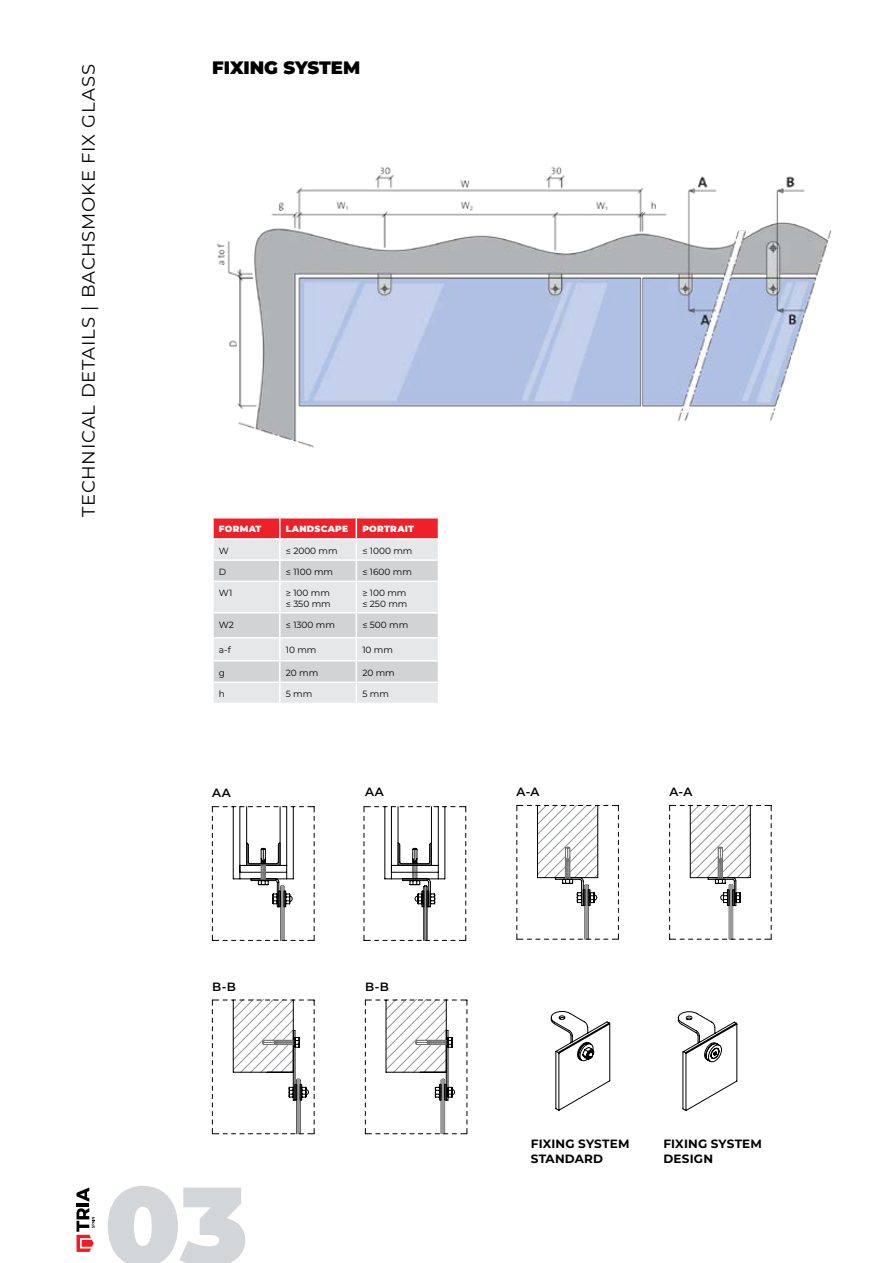
<style>
.page{position:relative;width:893px;height:1263px;background:#fff}
.page>*{position:absolute;margin:0;border:0;box-sizing:border-box;transform-origin:0 0}
.t1{font:900 110.7px "Montserrat";color:#d3d6d9}
.t2{font:18px "Montserrat";letter-spacing:.04em;color:#000}
.t3{font:900 18px "Montserrat";color:#000}
.t4{font:700 12px/15px "Montserrat";letter-spacing:.02em;color:#000}
.t5{font:600 12px "Montserrat";color:#000}
.t6{font:9px/10.8px "Montserrat";color:#000}
.t7{font:900 9px "Montserrat";letter-spacing:.03em;color:#fff}
</style>
<div class="page">
<svg style="left:77px;top:1187px;width:18px;height:65px"></svg>
<svg style="left:212px;top:806px;width:103px;height:135px"></svg>
<svg style="left:669px;top:805px;width:102px;height:134px"></svg>
<svg style="left:212px;top:1000px;width:103px;height:134px"></svg>
<svg style="left:550px;top:1011px;width:187px;height:100px"></svg>
<svg style="left:365px;top:1000px;width:102px;height:134px"></svg>
<svg style="left:364px;top:806px;width:102px;height:135px"></svg>
<svg style="left:516px;top:805px;width:103px;height:135px"></svg>
<img style="left:216px;top:166px;width:616px;height:282px">
<svg style="left:213px;top:518px;width:226px;height:185px;background:#e1cdcf"></svg>
<h2 class="t2" style="left:76px;top:517px;width:454px;rotate:-90deg">TECHNICAL DETAILS | BACHSMOKE FIX GLASS</h2>
<h2 class="t3" style="left:212px;top:55px;width:150px">FIXING SYSTEM</h2>
<p class="t7" style="left:219px;top:522px;width:44px">FORMAT</p>
<p class="t7" style="left:286px;top:522px;width:64px">LANDSCAPE</p>
<p class="t7" style="left:362px;top:522px;width:53px">PORTRAIT</p>
<p class="t6" style="left:219px;top:545px;width:11px">W</p>
<p class="t6" style="left:286px;top:545px;width:53px">≤ 2000 mm</p>
<p class="t6" style="left:362px;top:545px;width:52px">≤ 1000 mm</p>
<p class="t6" style="left:219px;top:566px;width:9px">D</p>
<p class="t6" style="left:286px;top:566px;width:49px">≤ 1100 mm</p>
<p class="t6" style="left:362px;top:566px;width:51px">≤ 1600 mm</p>
<p class="t6" style="left:219px;top:587px;width:15px">W1</p>
<p class="t6" style="left:286px;top:587px;width:47px">≥ 100 mm ≤ 350 mm</p>
<p class="t6" style="left:362px;top:587px;width:47px">≥ 100 mm ≤ 250 mm</p>
<p class="t6" style="left:219px;top:619px;width:17px">W2</p>
<p class="t6" style="left:286px;top:619px;width:51px">≤ 1300 mm</p>
<p class="t6" style="left:362px;top:619px;width:47px">≤ 500 mm</p>
<p class="t6" style="left:219px;top:644px;width:13px">a-f</p>
<p class="t6" style="left:286px;top:644px;width:32px">10 mm</p>
<p class="t6" style="left:362px;top:644px;width:32px">10 mm</p>
<p class="t6" style="left:219px;top:667px;width:8px">g</p>
<p class="t6" style="left:286px;top:667px;width:34px">20 mm</p>
<p class="t6" style="left:362px;top:667px;width:34px">20 mm</p>
<p class="t6" style="left:219px;top:688px;width:8px">h</p>
<p class="t6" style="left:286px;top:688px;width:28px">5 mm</p>
<p class="t6" style="left:362px;top:688px;width:28px">5 mm</p>
<h3 class="t5" style="left:212px;top:785px;width:20px">AA</h3>
<h3 class="t5" style="left:365px;top:783px;width:20px">AA</h3>
<h3 class="t5" style="left:517px;top:783px;width:24px">A-A</h3>
<h3 class="t5" style="left:669px;top:783px;width:24px">A-A</h3>
<h3 class="t5" style="left:212px;top:978px;width:25px">B-B</h3>
<h3 class="t5" style="left:365px;top:978px;width:25px">B-B</h3>
<h1 class="t1" style="left:105px;top:1143px;width:145px">03</h1>
<h3 class="t4" style="left:531px;top:1135px;width:100px">FIXING SYSTEM<br>STANDARD</h3>
<h3 class="t4" style="left:663px;top:1135px;width:100px">FIXING SYSTEM<br>DESIGN</h3>
</div>
